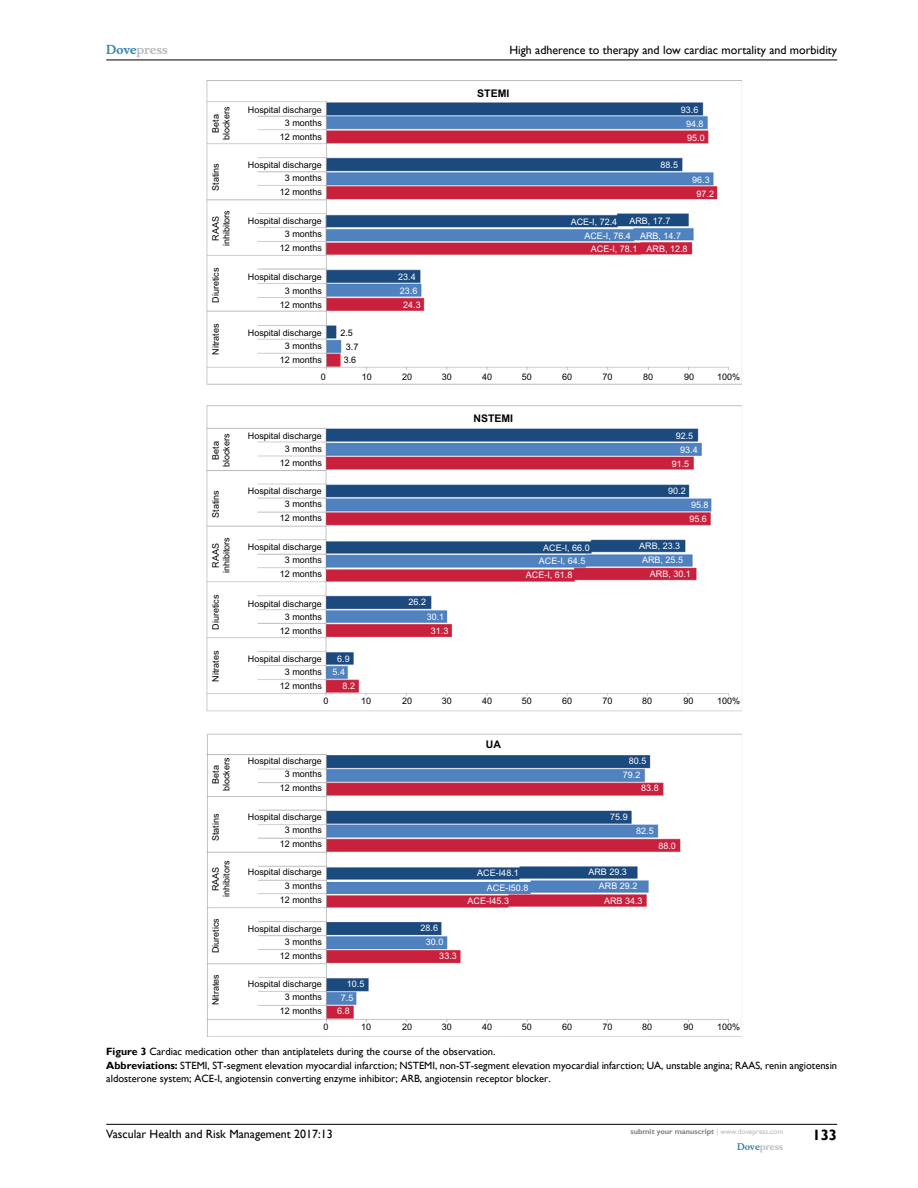
<style>
.page{position:relative;width:918px;height:1188px;background:#fff}
.page>*{position:absolute;margin:0;border:0;box-sizing:border-box;transform-origin:0 0}
.t1{font:700 15px "Gill Sans";color:#000}
.t2{font:12px "Gill Sans";color:#000}
.t3{font:700 12px "Musee";color:#b8babc}
.t4{font:10.5px/13.5px "Gill Sans";color:#000}
.t5{font:700 10.5px "Arial";color:#000}
.t6{font:9px/13.6px "Arial";color:#000;text-align:right}
.t7{font:9px/13.4px "Arial";color:#fff;text-align:center}
.t8{font:700 9px "Musee";color:#b8babc}
.t9{font:700 7.5px "Gill Sans";color:#808285}
.s1{color:#3785ad}
.s2{font-weight:700}
.s3{font-weight:400;color:#b8babc}
</style>
<div class="page">
<hr style="left:106px;top:1124px;width:731px;height:1px;background:#000">
<hr style="left:106px;top:60px;width:731px;height:1px;background:#000">
<img style="left:206px;top:81px;width:535px;height:955px">
<h2 class="t3" style="left:106px;top:43px;width:63px"><span class="s1">Dove</span>press</h2>
<p class="t6" style="left:210px;top:140px;width:35px;line-height:10.8px;text-align:center;rotate:-90deg">Beta blockers</p>
<p class="t6" style="left:209px;top:191px;width:29px;rotate:-90deg">Statins</p>
<p class="t6" style="left:210px;top:246px;width:38px;line-height:10.8px;text-align:center;rotate:-90deg">RAAS inhibitors</p>
<p class="t6" style="left:209px;top:303px;width:37px;rotate:-90deg">Diuretics</p>
<p class="t6" style="left:209px;top:355px;width:33px;rotate:-90deg">Nitrates</p>
<p class="t6" style="left:210px;top:467px;width:35px;line-height:10.8px;text-align:center;rotate:-90deg">Beta blockers</p>
<p class="t6" style="left:209px;top:518px;width:29px;rotate:-90deg">Statins</p>
<p class="t6" style="left:210px;top:573px;width:38px;line-height:10.8px;text-align:center;rotate:-90deg">RAAS inhibitors</p>
<p class="t6" style="left:209px;top:630px;width:37px;rotate:-90deg">Diuretics</p>
<p class="t6" style="left:209px;top:682px;width:33px;rotate:-90deg">Nitrates</p>
<p class="t6" style="left:210px;top:791px;width:35px;line-height:10.8px;text-align:center;rotate:-90deg">Beta blockers</p>
<p class="t6" style="left:209px;top:841px;width:29px;rotate:-90deg">Statins</p>
<p class="t6" style="left:210px;top:897px;width:38px;line-height:10.8px;text-align:center;rotate:-90deg">RAAS inhibitors</p>
<p class="t6" style="left:209px;top:953px;width:37px;rotate:-90deg">Diuretics</p>
<p class="t6" style="left:209px;top:1005px;width:33px;rotate:-90deg">Nitrates</p>
<h2 class="t2" style="left:509px;top:43px;width:329px">High adherence to therapy and low cardiac mortality and morbidity</h2>
<p class="t6" style="left:248px;top:103px;width:76px">Hospital discharge<br>3 months<br>12 months</p>
<p class="t6" style="left:248px;top:158px;width:76px">Hospital discharge<br>3 months<br>12 months</p>
<p class="t6" style="left:248px;top:214px;width:76px">Hospital discharge<br>3 months<br>12 months</p>
<p class="t6" style="left:248px;top:270px;width:76px">Hospital discharge<br>3 months<br>12 months</p>
<p class="t6" style="left:248px;top:326px;width:76px">Hospital discharge<br>3 months<br>12 months</p>
<p class="t6" style="left:340px;top:326px;width:14px">2.5</p>
<p class="t6" style="left:346px;top:340px;width:14px">3.7</p>
<p class="t6" style="left:344px;top:353px;width:14px">3.6</p>
<p class="t6" style="left:321px;top:370px;width:7px">0</p>
<p class="t6" style="left:362px;top:370px;width:12px">10</p>
<p class="t6" style="left:248px;top:429px;width:76px">Hospital discharge<br>3 months<br>12 months</p>
<p class="t6" style="left:248px;top:484px;width:76px">Hospital discharge<br>3 months<br>12 months</p>
<p class="t6" style="left:248px;top:540px;width:76px">Hospital discharge<br>3 months<br>12 months</p>
<p class="t6" style="left:248px;top:597px;width:76px">Hospital discharge<br>3 months<br>12 months</p>
<p class="t6" style="left:248px;top:652px;width:76px">Hospital discharge<br>3 months<br>12 months</p>
<p class="t7" style="left:333px;top:652px;width:19px">6.9<br>5.4</p>
<p class="t7" style="left:343px;top:679px;width:14px">8.2</p>
<p class="t5" style="left:477px;top:87px;width:34px">STEMI</p>
<p class="t7" style="left:398px;top:271px;width:19px">23.4</p>
<p class="t7" style="left:400px;top:284px;width:19px">23.6</p>
<p class="t7" style="left:403px;top:298px;width:19px">24.3</p>
<p class="t7" style="left:681px;top:103px;width:19px">93.6</p>
<p class="t7" style="left:686px;top:117px;width:19px">94.8</p>
<p class="t7" style="left:661px;top:158px;width:19px">88.5</p>
<p class="t7" style="left:571px;top:215px;width:48px">ACE-I, 72.4</p>
<p class="t7" style="left:629px;top:214px;width:43px">ARB, 17.7</p>
<p class="t7" style="left:687px;top:131px;width:19px">95.0</p>
<p class="t7" style="left:692px;top:173px;width:19px">96.3</p>
<p class="t7" style="left:697px;top:187px;width:19px">97.2</p>
<p class="t7" style="left:584px;top:229px;width:98px">ACE-I, 76.4 ARB, 14.7</p>
<p class="t7" style="left:591px;top:242px;width:98px">ACE-I, 78.1 ARB, 12.8</p>
<p class="t6" style="left:402px;top:370px;width:12px">20</p>
<p class="t6" style="left:442px;top:370px;width:12px">30</p>
<p class="t6" style="left:482px;top:370px;width:12px">40</p>
<p class="t6" style="left:522px;top:370px;width:12px">50</p>
<p class="t6" style="left:562px;top:370px;width:12px">60</p>
<p class="t6" style="left:603px;top:370px;width:12px">70</p>
<p class="t6" style="left:643px;top:370px;width:12px">80</p>
<p class="t6" style="left:684px;top:370px;width:12px">90</p>
<p class="t6" style="left:717px;top:370px;width:25px">100%</p>
<p class="t5" style="left:474px;top:411px;width:41px">NSTEMI</p>
<p class="t7" style="left:409px;top:596px;width:19px">26.2</p>
<p class="t7" style="left:427px;top:610px;width:23px;line-height:14px">30.1<br>31.3</p>
<p class="t7" style="left:539px;top:541px;width:52px">ACE-I, 66.0<br>ACE-I, 64.5</p>
<p class="t7" style="left:526px;top:569px;width:48px">ACE-I, 61.8</p>
<p class="t7" style="left:676px;top:429px;width:19px">92.5</p>
<p class="t7" style="left:680px;top:443px;width:19px">93.4</p>
<p class="t7" style="left:672px;top:457px;width:19px">91.5</p>
<p class="t7" style="left:668px;top:484px;width:19px">90.2</p>
<p class="t7" style="left:691px;top:498px;width:19px">95.8</p>
<p class="t7" style="left:639px;top:540px;width:43px">ARB, 23.3</p>
<p class="t7" style="left:689px;top:513px;width:19px">95.6</p>
<p class="t7" style="left:650px;top:553px;width:43px;line-height:14px;text-align:left;text-indent:-8px">ARB, 25.5<br>ARB, 30.1</p>
<p class="t6" style="left:324px;top:694px;width:7px">0</p>
<p class="t6" style="left:361px;top:694px;width:12px">10</p>
<p class="t6" style="left:402px;top:694px;width:12px">20</p>
<p class="t6" style="left:442px;top:694px;width:12px">30</p>
<p class="t6" style="left:482px;top:694px;width:12px">40</p>
<p class="t6" style="left:522px;top:694px;width:12px">50</p>
<p class="t6" style="left:562px;top:694px;width:12px">60</p>
<p class="t6" style="left:603px;top:694px;width:12px">70</p>
<p class="t6" style="left:642px;top:694px;width:12px">80</p>
<p class="t6" style="left:683px;top:694px;width:12px">90</p>
<p class="t6" style="left:717px;top:694px;width:25px">100%</p>
<p class="t6" style="left:248px;top:754px;width:76px">Hospital discharge<br>3 months<br>12 months</p>
<p class="t6" style="left:248px;top:810px;width:76px">Hospital discharge<br>3 months<br>12 months</p>
<p class="t6" style="left:248px;top:865px;width:76px">Hospital discharge<br>3 months<br>12 months</p>
<p class="t6" style="left:248px;top:922px;width:76px">Hospital discharge<br>3 months<br>12 months</p>
<p class="t6" style="left:248px;top:977px;width:76px">Hospital discharge<br>3 months<br>12 months</p>
<p class="t7" style="left:347px;top:977px;width:19px">10.5</p>
<p class="t7" style="left:341px;top:991px;width:14px">7.5</p>
<p class="t7" style="left:337px;top:1005px;width:14px">6.8</p>
<p class="t5" style="left:486px;top:737px;width:17px">UA</p>
<p class="t7" style="left:420px;top:921px;width:19px">28.6</p>
<p class="t7" style="left:426px;top:936px;width:19px">30.0</p>
<p class="t7" style="left:439px;top:950px;width:19px">33.3</p>
<p class="t7" style="left:487px;top:865px;width:43px;line-height:14.7px;text-align:left;text-indent:-10px">ACE-I48.1<br>ACE-I50.8</p>
<p class="t7" style="left:468px;top:894px;width:43px">ACE-I45.3</p>
<p class="t7" style="left:629px;top:754px;width:19px">80.5</p>
<p class="t7" style="left:623px;top:768px;width:19px">79.2</p>
<p class="t7" style="left:641px;top:782px;width:19px">83.8</p>
<p class="t7" style="left:610px;top:810px;width:19px">75.9</p>
<p class="t7" style="left:636px;top:824px;width:19px">82.5</p>
<p class="t7" style="left:599px;top:866px;width:40px;text-align:left;text-indent:-11px">ARB 29.3<br>ARB 29.2</p>
<p class="t7" style="left:604px;top:894px;width:40px">ARB 34.3</p>
<p class="t7" style="left:658px;top:839px;width:19px">88.0</p>
<p class="t6" style="left:324px;top:1020px;width:7px">0</p>
<p class="t6" style="left:361px;top:1020px;width:12px">10</p>
<p class="t6" style="left:402px;top:1020px;width:12px">20</p>
<p class="t6" style="left:442px;top:1020px;width:12px">30</p>
<p class="t6" style="left:482px;top:1020px;width:12px">40</p>
<p class="t6" style="left:522px;top:1020px;width:12px">50</p>
<p class="t6" style="left:562px;top:1020px;width:12px">60</p>
<p class="t6" style="left:603px;top:1020px;width:12px">70</p>
<p class="t6" style="left:642px;top:1020px;width:12px">80</p>
<p class="t6" style="left:683px;top:1020px;width:12px">90</p>
<p class="t6" style="left:717px;top:1020px;width:25px">100%</p>
<p class="t4" style="left:106px;top:1045px;width:732px"><span class="s2">Figure 3</span> Cardiac medication other than antiplatelets during the course of the observation.<br><span class="s2">Abbreviations:</span> STEMI, ST-segment elevation myocardial infarction; NSTEMI, non-ST-segment elevation myocardial infarction; UA, unstable angina; RAAS, renin angiotensin aldosterone system; ACE-I, angiotensin converting enzyme inhibitor; ARB, angiotensin receptor blocker.</p>
<h2 class="t2" style="left:106px;top:1127px;width:228px">Vascular Health and Risk Management 2017:13</h2>
<p class="t9" style="left:631px;top:1127px;width:154px">submit your manuscript <span class="s3">| www.dovepress.com</span></p>
<p class="t8" style="left:737px;top:1141px;width:48px"><span class="s1">Dove</span>press</p>
<h1 class="t1" style="left:812px;top:1126px;width:26px">133</h1>
</div>
